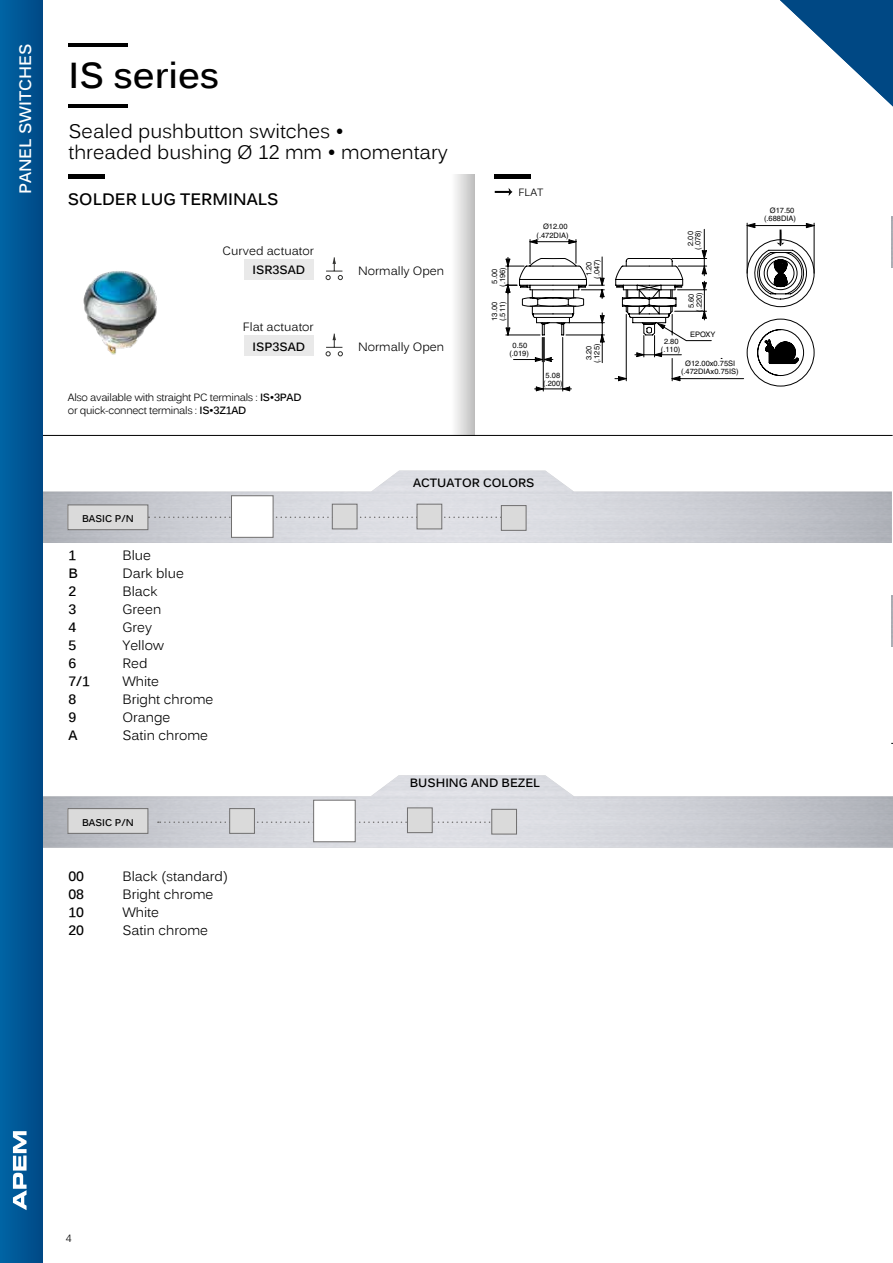
<style>
.page{position:relative;width:893px;height:1263px;background:#fff}
.page>*{position:absolute;margin:0;border:0;box-sizing:border-box;transform-origin:0 0}
.t1{font:700 36px "Kalinga";color:#000}
.t2{font:19.5px/21px "Kalinga";color:#000}
.t3{font:700 16.5px "Kalinga";color:#000}
.t4{font:700 16.5px "Kalinga";color:#fff}
.t5{font:13.5px "Kalinga";color:#000}
.t6{font:700 13.5px "Kalinga";color:#000}
.t7{font:12px "Kalinga";color:#000}
.t8{font:700 12px "Kalinga";color:#000}
.t9{font:10.5px/12.6px "Kalinga";letter-spacing:-.03em;color:#000}
.t10{font:700 9.75px "Kalinga";color:#000}
.t11{font:7.5px/7.9px "Helvetica";color:#000;text-align:center}
.s1{font-weight:700}
</style>
<div class="page">
<img style="left:83px;top:271px;width:74px;height:84px">
<div style="left:244px;top:260px;width:70px;height:20px;background:#e9e9e9"></div>
<div style="left:244px;top:336px;width:70px;height:20px;background:#e9e9e9"></div>
<svg style="left:326px;top:257px;width:17px;height:23px"></svg>
<svg style="left:326px;top:334px;width:17px;height:22px"></svg>
<hr style="left:68px;top:174px;width:36px;height:4px;background:#000">
<hr style="left:494px;top:174px;width:36px;height:4px;background:#000">
<svg style="left:495px;top:188px;width:17px;height:8px"></svg>
<svg style="left:505px;top:222px;width:310px;height:170px"></svg>
<svg style="left:451px;top:174px;width:23px;height:261px"></svg>
<hr style="left:69px;top:104px;width:59px;height:3px;background:#000">
<hr style="left:69px;top:43px;width:59px;height:4px;background:#000">
<img style="left:42px;top:775px;width:851px;height:73px">
<svg style="left:158px;top:821px;width:333px;height:2px"></svg>
<div style="left:68px;top:808px;width:80px;height:25px;background:#dadada"></div>
<div style="left:68px;top:808px;width:80px;height:26px;border:1px solid #706f6f"></div>
<img style="left:42px;top:471px;width:850px;height:72px">
<svg style="left:148px;top:516px;width:353px;height:2px"></svg>
<div style="left:68px;top:505px;width:80px;height:25px;background:#dadada"></div>
<div style="left:68px;top:504px;width:80px;height:26px;border:1px solid #706f6f"></div>
<hr style="left:0;top:435px;width:893px;height:1px;background:#000">
<div style="left:332px;top:504px;width:25px;height:25px;background:#dadada;border:1px solid #706f6f"></div>
<div style="left:231px;top:495px;width:43px;height:43px;background:#fff;border:1px solid #706f6f"></div>
<div style="left:417px;top:504px;width:25px;height:25px;background:#dadada;border:1px solid #706f6f"></div>
<div style="left:501px;top:505px;width:25px;height:26px;background:#dadada;border:1px solid #706f6f"></div>
<div style="left:229px;top:808px;width:26px;height:26px;background:#dadada;border:1px solid #706f6f"></div>
<div style="left:313px;top:800px;width:43px;height:42px;background:#fff;border:1px solid #706f6f"></div>
<div style="left:407px;top:807px;width:26px;height:26px;background:#dadada;border:1px solid #706f6f"></div>
<div style="left:491px;top:809px;width:26px;height:25px;background:#dadada;border:1px solid #706f6f"></div>
<svg style="left:780px;top:0;width:113px;height:106px"></svg>
<div style="left:0;top:0;width:42px;height:1263px;background:linear-gradient(to right,#0064a5,#004986)"></div>
<svg style="left:13px;top:1131px;width:14px;height:79px"></svg>
<h3 class="t4" style="left:15px;top:194px;width:152px;rotate:-90deg">PANEL SWITCHES</h3>
<h1 class="t1" style="left:69px;top:52px;width:152px">IS series</h1>
<h2 class="t2" style="left:69px;top:123px;width:381px">Sealed pushbutton switches •<br>threaded bushing Ø 12 mm • momentary</h2>
<h3 class="t3" style="left:68px;top:189px;width:212px">SOLDER LUG TERMINALS</h3>
<h3 class="t7" style="left:223px;top:243px;width:93px">Curved actuator</h3>
<h3 class="t8" style="left:253px;top:262px;width:54px">ISR3SAD</h3>
<h3 class="t7" style="left:243px;top:319px;width:73px">Flat actuator</h3>
<h3 class="t8" style="left:253px;top:338px;width:54px">ISP3SAD</h3>
<h3 class="t9" style="left:68px;top:392px;width:235px">Also available with straight PC terminals : <span class="s1">IS•3PAD </span>or quick-connect terminals : <span class="s1">IS•3Z1AD</span></h3>
<h3 class="t7" style="left:358px;top:263px;width:88px">Normally Open</h3>
<h3 class="t7" style="left:358px;top:339px;width:88px">Normally Open</h3>
<p class="t11" style="left:499px;top:287px;width:21px;rotate:-90deg">(.196)</p>
<p class="t11" style="left:491px;top:284px;width:16px;rotate:-90deg">5.00</p>
<h3 class="t9" style="left:518px;top:187px;width:26px">FLAT</h3>
<p class="t11" style="left:537px;top:223px;width:34px;text-align:right">Ø12.00 (.472DIA)</p>
<p class="t11" style="left:593px;top:279px;width:21px;rotate:-90deg">(.047)</p>
<p class="t11" style="left:585px;top:276px;width:16px;rotate:-90deg">1.20</p>
<p class="t11" style="left:694px;top:250px;width:21px;rotate:-90deg">(.078)</p>
<p class="t11" style="left:686px;top:246px;width:16px;rotate:-90deg">2.00</p>
<p class="t11" style="left:491px;top:321px;width:20px;rotate:-90deg">13.00</p>
<p class="t11" style="left:687px;top:312px;width:21px;rotate:-90deg">5.60 (.220)</p>
<p class="t11" style="left:499px;top:321px;width:21px;rotate:-90deg">(.511)</p>
<p class="t11" style="left:513px;top:342px;width:16px">0.50</p>
<p class="t11" style="left:509px;top:350px;width:21px">(.019)</p>
<p class="t11" style="left:543px;top:371px;width:21px">5.08 (.200)</p>
<p class="t11" style="left:690px;top:331px;width:27px">EPOXY</p>
<p class="t11" style="left:681px;top:359px;width:59px">Ø12.00x0.75SI (.472DIAx0.75IS)</p>
<p class="t11" style="left:585px;top:363px;width:21px;rotate:-90deg">3.20 (.125)</p>
<p class="t11" style="left:661px;top:337px;width:21px">2.80 (.110)</p>
<h3 class="t10" style="left:82px;top:512px;width:53px">BASIC P/N</h3>
<h3 class="t6" style="left:68px;top:546px;width:9px">1</h3>
<h3 class="t5" style="left:122px;top:546px;width:30px">Blue</h3>
<h3 class="t6" style="left:68px;top:564px;width:11px">B</h3>
<h3 class="t5" style="left:122px;top:564px;width:63px">Dark blue</h3>
<h3 class="t6" style="left:68px;top:582px;width:9px">2</h3>
<h3 class="t5" style="left:122px;top:582px;width:37px">Black</h3>
<h3 class="t6" style="left:68px;top:600px;width:9px">3</h3>
<h3 class="t5" style="left:122px;top:600px;width:40px">Green</h3>
<h3 class="t6" style="left:68px;top:618px;width:9px">4</h3>
<h3 class="t5" style="left:122px;top:618px;width:31px">Grey</h3>
<h3 class="t6" style="left:68px;top:636px;width:9px">5</h3>
<h3 class="t5" style="left:122px;top:636px;width:43px">Yellow</h3>
<h3 class="t6" style="left:68px;top:654px;width:9px">6</h3>
<h3 class="t5" style="left:122px;top:654px;width:27px">Red</h3>
<h3 class="t6" style="left:68px;top:672px;width:23px">7/1</h3>
<h3 class="t5" style="left:122px;top:672px;width:38px">White</h3>
<h3 class="t6" style="left:68px;top:690px;width:9px">8</h3>
<h3 class="t5" style="left:122px;top:690px;width:93px">Bright chrome</h3>
<h3 class="t6" style="left:68px;top:708px;width:9px">9</h3>
<h3 class="t5" style="left:122px;top:708px;width:50px">Orange</h3>
<h3 class="t6" style="left:68px;top:726px;width:11px">A</h3>
<h3 class="t5" style="left:122px;top:726px;width:87px">Satin chrome</h3>
<h3 class="t10" style="left:82px;top:816px;width:53px">BASIC P/N</h3>
<h3 class="t6" style="left:68px;top:867px;width:17px">00</h3>
<h3 class="t5" style="left:122px;top:867px;width:107px">Black (standard)</h3>
<h3 class="t6" style="left:68px;top:885px;width:17px">08</h3>
<h3 class="t5" style="left:122px;top:885px;width:93px">Bright chrome</h3>
<h3 class="t6" style="left:68px;top:903px;width:17px">10</h3>
<h3 class="t5" style="left:122px;top:903px;width:38px">White</h3>
<h3 class="t6" style="left:68px;top:921px;width:17px">20</h3>
<h3 class="t5" style="left:122px;top:921px;width:87px">Satin chrome</h3>
<h3 class="t8" style="left:413px;top:475px;width:123px">ACTUATOR COLORS</h3>
<h3 class="t8" style="left:410px;top:775px;width:132px">BUSHING AND BEZEL</h3>
<p class="t11" style="left:770px;top:207px;width:26px">Ø17.50</p>
<p class="t11" style="left:764px;top:215px;width:34px">(.688DIA)</p>
<h3 class="t9" style="left:66px;top:1232px;width:7px">4</h3>
</div>
